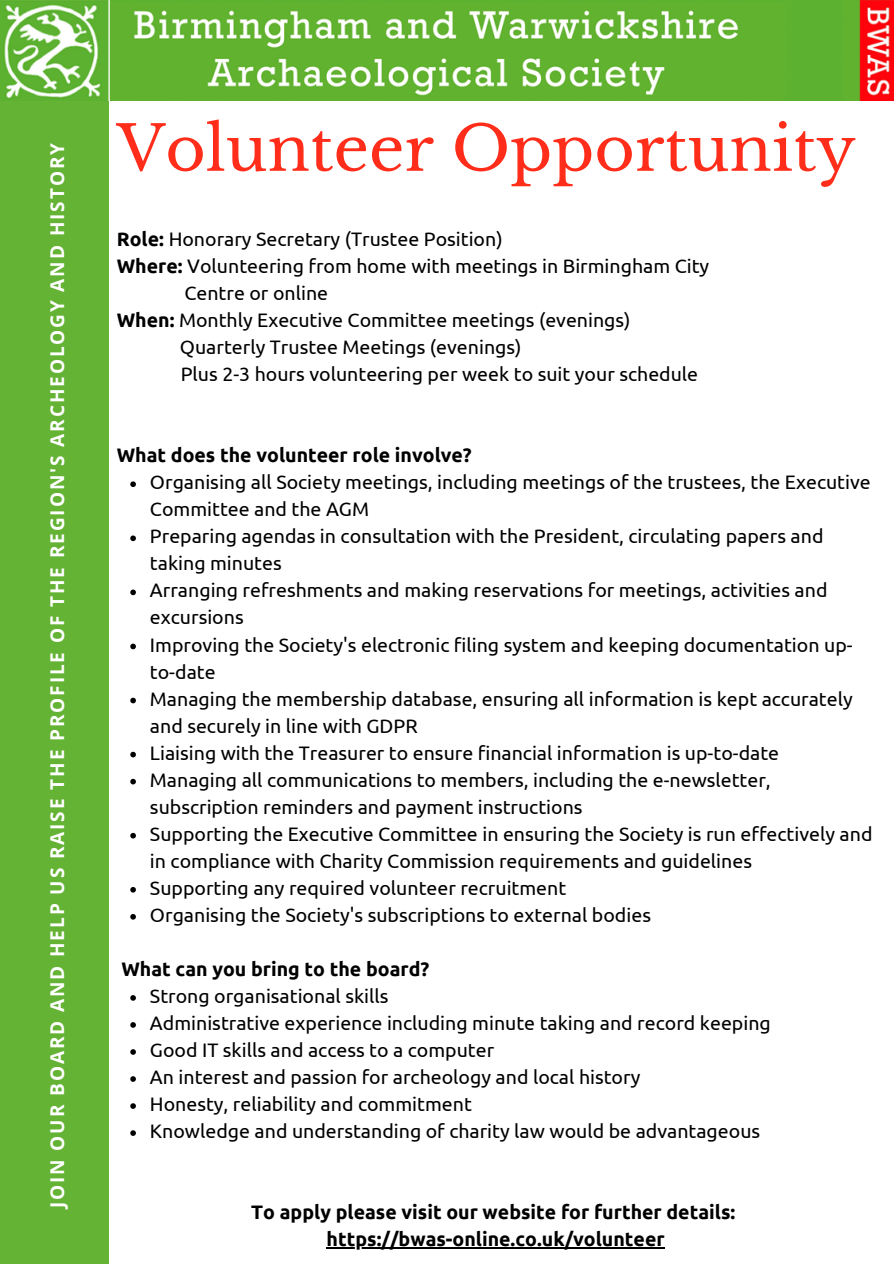
<style>
.page{position:relative;width:894px;height:1264px;background:#fff}
.page>*{position:absolute;margin:0;border:0;box-sizing:border-box;transform-origin:0 0}
.t1{font:61.8px "Libre Baskerville";color:#ff2d1a}
.t2{font:19.5px/27px "Ubuntu";color:#000}
.t3{font:700 19.5px "Ubuntu";color:#000}
.t4{font:700 19.05px "Open Sans";letter-spacing:.1em;color:#fff}
.s1{font-weight:700}
</style>
<div class="page">
<div style="left:0;top:1px;width:108px;height:427px;background:#64b335"></div>
<div style="left:0;top:852px;width:108px;height:411px;background:#64b335"></div>
<div style="left:0;top:427px;width:108px;height:427px;background:#64b335"></div>
<img style="left:0;top:1px;width:893px;height:99px">
<svg style="left:130px;top:481px;width:6px;height:6px"></svg>
<svg style="left:130px;top:535px;width:6px;height:6px"></svg>
<svg style="left:130px;top:589px;width:6px;height:6px"></svg>
<svg style="left:130px;top:643px;width:6px;height:6px"></svg>
<svg style="left:130px;top:697px;width:6px;height:6px"></svg>
<svg style="left:130px;top:751px;width:6px;height:6px"></svg>
<svg style="left:130px;top:778px;width:6px;height:6px"></svg>
<svg style="left:130px;top:832px;width:6px;height:6px"></svg>
<svg style="left:130px;top:887px;width:6px;height:5px"></svg>
<svg style="left:130px;top:914px;width:6px;height:5px"></svg>
<svg style="left:130px;top:995px;width:6px;height:5px"></svg>
<svg style="left:130px;top:1022px;width:6px;height:5px"></svg>
<svg style="left:130px;top:1049px;width:6px;height:5px"></svg>
<svg style="left:130px;top:1076px;width:6px;height:5px"></svg>
<svg style="left:130px;top:1103px;width:6px;height:5px"></svg>
<svg style="left:130px;top:1130px;width:6px;height:5px"></svg>
<hr style="left:326px;top:1247px;width:338px;height:1px;background:#000">
<p class="t4" style="left:44px;top:1208px;width:1066px;rotate:-90deg">JOIN OUR BOARD AND HELP US RAISE THE PROFILE OF THE REGION'S ARCHEOLOGY AND HISTORY</p>
<p class="t1" style="left:117px;top:111px;width:740px">Volunteer Opportunity</p>
<p class="t2" style="left:117px;top:225px;width:387px"><span class="s1">Role:</span> Honorary Secretary (Trustee Position)</p>
<p class="t2" style="left:117px;top:252px;width:594px"><span class="s1">Where:</span> Volunteering from home with meetings in Birmingham City</p>
<p class="t2" style="left:184px;top:279px;width:145px">Centre or online</p>
<p class="t2" style="left:117px;top:306px;width:515px"><span class="s1">When:</span> Monthly Executive Committee meetings (evenings)</p>
<p class="t2" style="left:180px;top:333px;width:343px">Quarterly Trustee Meetings (evenings)</p>
<p class="t2" style="left:181px;top:360px;width:519px">Plus 2-3 hours volunteering per week to suit your schedule</p>
<p class="t3" style="left:117px;top:444px;width:356px">What does the volunteer role involve?</p>
<p class="t2" style="left:150px;top:468px;width:722px">Organising all Society meetings, including meetings of the trustees, the Executive<br>Committee and the AGM</p>
<p class="t2" style="left:150px;top:522px;width:674px">Preparing agendas in consultation with the President, circulating papers and taking minutes</p>
<p class="t2" style="left:150px;top:576px;width:678px">Arranging refreshments and making reservations for meetings, activities and excursions</p>
<p class="t2" style="left:150px;top:630px;width:704px">Improving the Society's electronic filing system and keeping documentation up&shy;to-date</p>
<p class="t2" style="left:150px;top:685px;width:704px">Managing the membership database, ensuring all information is kept accurately and securely in line with GDPR</p>
<p class="t2" style="left:150px;top:739px;width:630px">Liaising with the Treasurer to ensure financial information is up-to-date</p>
<p class="t2" style="left:150px;top:766px;width:622px">Managing all communications to members, including the e-newsletter, subscription reminders and payment instructions</p>
<p class="t2" style="left:150px;top:820px;width:723px">Supporting the Executive Committee in ensuring the Society is run effectively and in compliance with Charity Commission requirements and guidelines</p>
<p class="t2" style="left:150px;top:874px;width:417px">Supporting any required volunteer recruitment</p>
<p class="t2" style="left:150px;top:901px;width:502px">Organising the Society's subscriptions to external bodies</p>
<p class="t3" style="left:121px;top:957px;width:309px">What can you bring to the board?</p>
<p class="t2" style="left:150px;top:982px;width:240px">Strong organisational skills</p>
<p class="t2" style="left:150px;top:1009px;width:622px">Administrative experience including minute taking and record keeping</p>
<p class="t2" style="left:150px;top:1036px;width:346px">Good IT skills and access to a computer</p>
<p class="t2" style="left:150px;top:1063px;width:492px">An interest and passion for archeology and local history</p>
<p class="t2" style="left:150px;top:1090px;width:323px">Honesty, reliability and commitment</p>
<p class="t2" style="left:150px;top:1117px;width:611px">Knowledge and understanding of charity law would be advantageous</p>
<p class="t3" style="left:251px;top:1201px;width:485px">To apply please visit our website for further details:</p>
<p class="t3" style="left:326px;top:1228px;width:339px">https://bwas-online.co.uk/volunteer</p>
</div>
